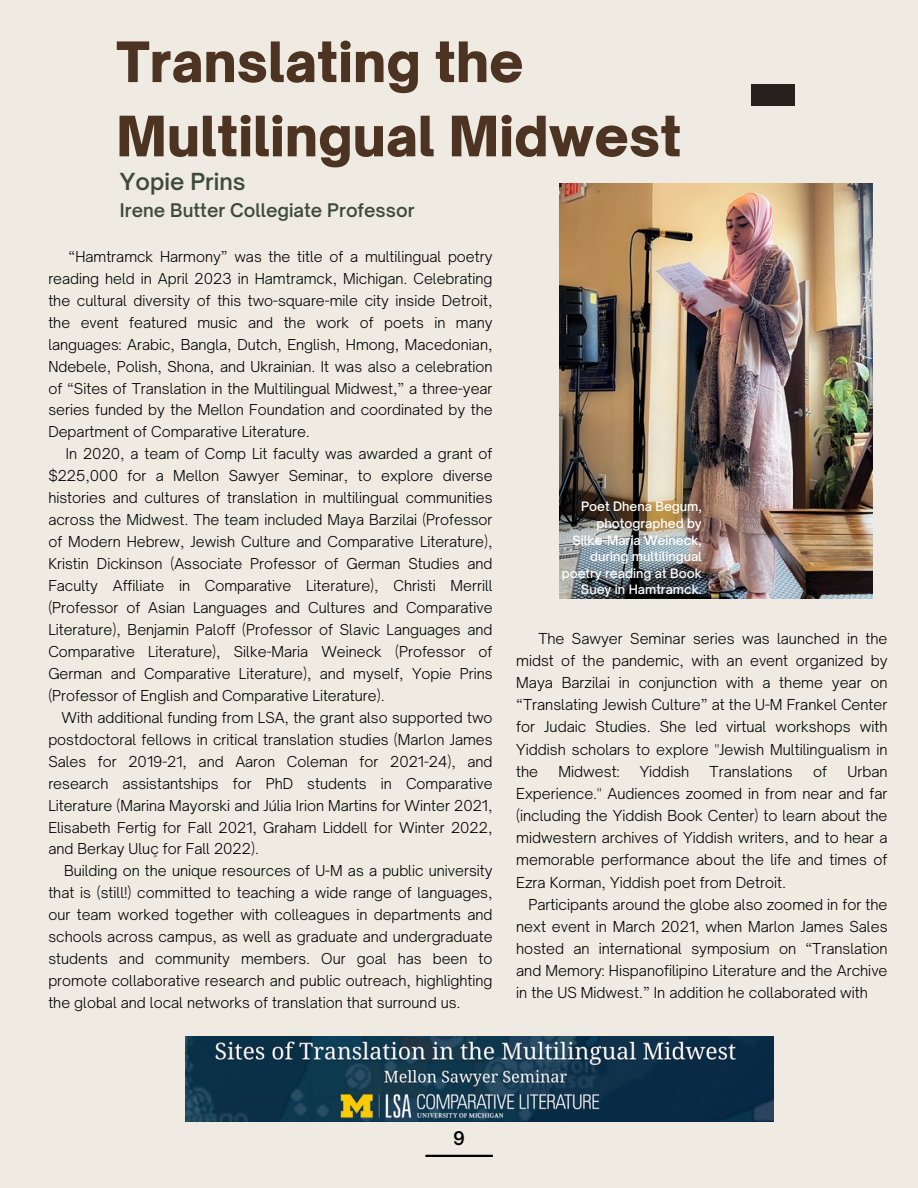
<style>
.page{position:relative;width:918px;height:1188px;background:#efebe2}
.page>*{position:absolute;margin:0;border:0;box-sizing:border-box;transform-origin:0 0}
.t1{font:900 53.25px/74.2px "Open Sauce One";color:#4d3321}
.t2{font:600 22.5px "Open Sauce One";color:#3f4b3a}
.t3{font:600 18px "Open Sauce One";color:#3f4b3a}
.t4{font:600 18px "Open Sauce One";color:#000}
.t5{font:300 14.4px/21.9px "Open Sauce One";color:#000;text-align:justify}
.t6{font:500 12.45px/16.6px "Open Sauce One";color:#fff;text-align:right}
</style>
<div class="page">
<div style="left:752px;top:84px;width:43px;height:21px;background:#26211d"></div>
<img style="left:185px;top:1036px;width:589px;height:86px">
<img style="left:560px;top:184px;width:313px;height:415px">
<hr style="left:425px;top:1155px;width:68px;height:2px;background:#000">
<p class="t1" style="left:116px;top:25px;width:567px">Translating the<br>Multilingual Midwest</p>
<p class="t2" style="left:120px;top:168px;width:127px">Yopie Prins</p>
<p class="t3" style="left:120px;top:199px;width:296px">Irene Butter Collegiate Professor</p>
<p class="t5" style="left:48px;top:245px;width:446px;text-indent:20px">“Hamtramck Harmony” was the title of a multilingual poetry reading held in April 2023 in Hamtramck, Michigan. Celebrating the cultural diversity of this two-square-mile city inside Detroit, the event featured music and the work of poets in many languages: Arabic, Bangla, Dutch, English, Hmong, Macedonian, Ndebele, Polish, Shona, and Ukrainian. It was also a celebration of “Sites of Translation in the Multilingual Midwest,” a three-year series funded by the Mellon Foundation and coordinated by the Department of Comparative Literature.</p>
<p class="t5" style="left:48px;top:443px;width:446px;text-indent:18px">In 2020, a team of Comp Lit faculty was awarded a grant of $225,000 for a Mellon Sawyer Seminar, to explore diverse histories and cultures of translation in multilingual communities across the Midwest. The team included Maya Barzilai (Professor of Modern Hebrew, Jewish Culture and Comparative Literature), Kristin Dickinson (Associate Professor of German Studies and Faculty Affiliate in Comparative Literature), Christi Merrill (Professor of Asian Languages and Cultures and Comparative Literature), Benjamin Paloff (Professor of Slavic Languages and Comparative Literature), Silke-Maria Weineck (Professor of German and Comparative Literature), and myself, Yopie Prins (Professor of English and Comparative Literature).</p>
<p class="t5" style="left:48px;top:706px;width:446px;text-indent:13px">With additional funding from LSA, the grant also supported two postdoctoral fellows in critical translation studies (Marlon James Sales for 2019-21, and Aaron Coleman for 2021-24), and research assistantships for PhD students in Comparative Literature (Marina Mayorski and Júlia Irion Martins for Winter 2021, Elisabeth Fertig for Fall 2021, Graham Liddell for Winter 2022, and Berkay Uluç for Fall 2022).</p>
<p class="t5" style="left:48px;top:860px;width:446px;text-indent:16px">Building on the unique resources of U-M as a public university that is (still!) committed to teaching a wide range of languages, our team worked together with colleagues in departments and schools across campus, as well as graduate and undergraduate students and community members. Our goal has been to promote collaborative research and public outreach, highlighting the global and local networks of translation that surround us.</p>
<p class="t6" style="left:562px;top:498px;width:142px">Poet Dhena Begum, photographed by<br>Silke-Maria Weineck, during multilingual poetry reading at Book<br>Suey in Hamtramck.</p>
<p class="t5" style="left:516px;top:627px;width:373px;text-indent:22px">The Sawyer Seminar series was launched in the midst of the pandemic, with an event organized by Maya Barzilai in conjunction with a theme year on “Translating Jewish Culture” at the U-M Frankel Center for Judaic Studies. She led virtual workshops with Yiddish scholars to explore "Jewish Multilingualism in the</p>
<p class="t5" style="left:559px;top:760px;width:62px">Midwest:</p>
<p class="t5" style="left:640px;top:760px;width:51px">Yiddish</p>
<p class="t5" style="left:710px;top:760px;width:85px">Translations</p>
<p class="t5" style="left:813px;top:760px;width:16px">of</p>
<p class="t5" style="left:516px;top:760px;width:373px;text-indent:331px">Urban Experience." Audiences zoomed in from near and far (including the Yiddish Book Center) to learn about the midwestern archives of Yiddish writers, and to hear a memorable performance about the life and times of Ezra Korman, Yiddish poet from Detroit.</p>
<p class="t5" style="left:516px;top:893px;width:373px;text-indent:12px">Participants around the globe also zoomed in for the next event in March 2021, when Marlon James Sales hosted an international symposium on “Translation and Memory: Hispanofilipino Literature and the Archive in the US Midwest.” In addition he collaborated with</p>
<p class="t4" style="left:453px;top:1127px;width:13px">9</p>
</div>
